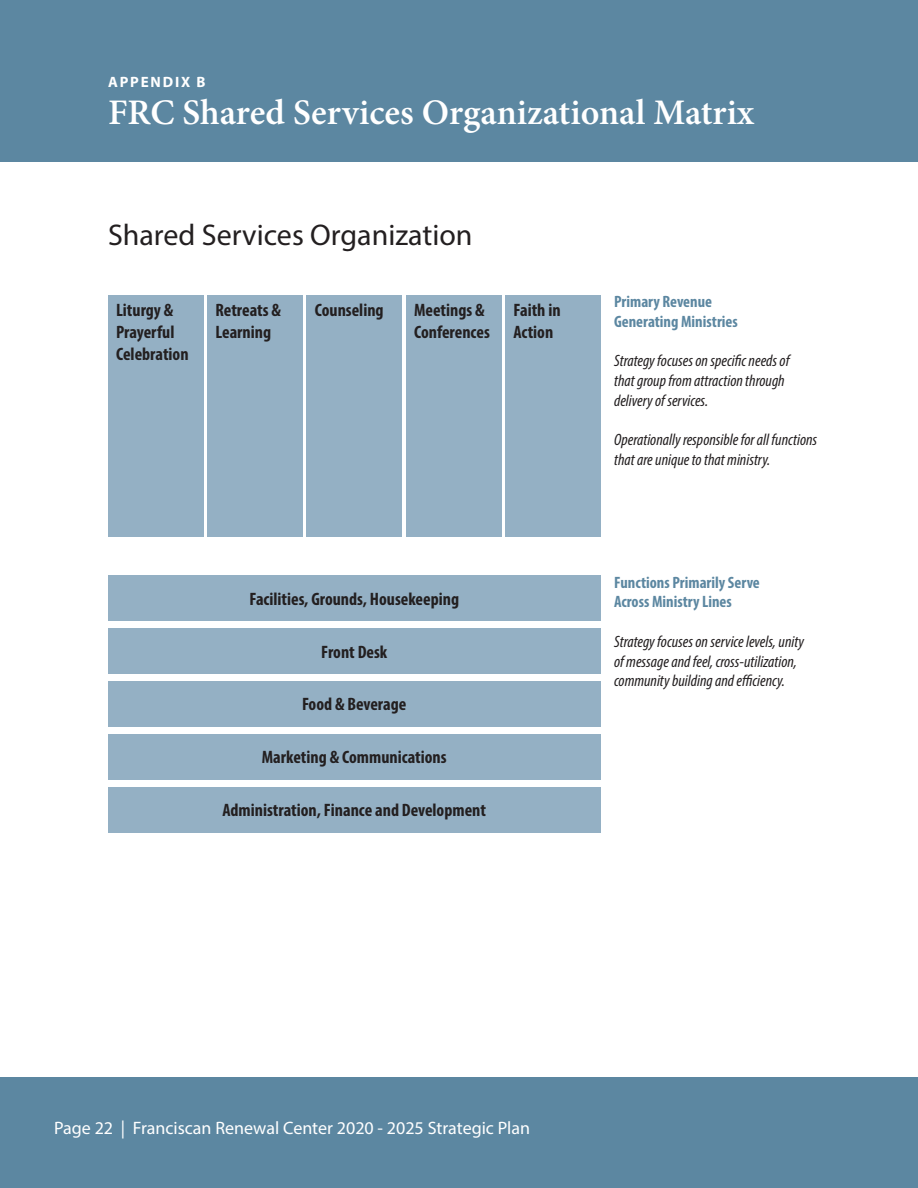
<style>
.page{position:relative;width:918px;height:1188px;background:#fff}
.page>*{position:absolute;margin:0;border:0;box-sizing:border-box;transform-origin:0 0}
.t1{font:600 36px "Minion Pro";color:#fff}
.t2{font:30px "Myriad Pro";color:#231f20}
.t3{font:700 condensed 18px/21.6px "Myriad Pro";color:#231f20}
.t4{font:18px "Myriad Pro";color:#fff}
.t5{font:italic condensed 16.5px/19.8px "Myriad Pro";color:#231f20}
.t6{font:700 condensed 16.5px/19.8px "Myriad Pro";color:#5c87a1}
.t7{font:700 15px "Myriad Pro";letter-spacing:.12em;color:#fff}
</style>
<div class="page">
<div style="left:0;top:1078px;width:918px;height:110px;background:#5c87a1"></div>
<div style="left:0;top:0;width:918px;height:162px;background:#5c87a1"></div>
<div style="left:108px;top:295px;width:95px;height:242px;background:#94b0c4"></div>
<div style="left:207px;top:295px;width:95px;height:242px;background:#94b0c4"></div>
<div style="left:307px;top:295px;width:95px;height:242px;background:#94b0c4"></div>
<div style="left:406px;top:295px;width:95px;height:242px;background:#94b0c4"></div>
<div style="left:505px;top:295px;width:95px;height:242px;background:#94b0c4"></div>
<div style="left:108px;top:575px;width:492px;height:46px;background:#94b0c4"></div>
<div style="left:108px;top:628px;width:492px;height:45px;background:#94b0c4"></div>
<div style="left:108px;top:681px;width:492px;height:45px;background:#94b0c4"></div>
<div style="left:108px;top:734px;width:492px;height:45px;background:#94b0c4"></div>
<div style="left:108px;top:787px;width:492px;height:45px;background:#94b0c4"></div>
<p class="t7" style="left:108px;top:72px;width:99px">APPENDIX B</p>
<h1 class="t1" style="left:108px;top:88px;width:648px">FRC Shared Services Organizational Matrix</h1>
<h2 class="t2" style="left:108px;top:216px;width:366px">Shared Services Organization</h2>
<p class="t3" style="left:116px;top:299px;width:74px">Liturgy &amp;<br>Prayerful<br>Celebration</p>
<p class="t3" style="left:215px;top:299px;width:67px">Retreats &amp;<br>Learning</p>
<p class="t3" style="left:315px;top:299px;width:70px">Counseling</p>
<p class="t3" style="left:414px;top:299px;width:77px">Meetings &amp;<br>Conferences</p>
<p class="t3" style="left:513px;top:299px;width:49px">Faith in<br>Action</p>
<p class="t3" style="left:249px;top:587px;width:211px">Facilities, Grounds, Housekeeping</p>
<p class="t3" style="left:321px;top:640px;width:68px">Front Desk</p>
<p class="t3" style="left:302px;top:693px;width:106px">Food &amp; Beverage</p>
<p class="t3" style="left:262px;top:746px;width:186px">Marketing &amp; Communications</p>
<p class="t3" style="left:222px;top:799px;width:265px">Administration, Finance and Development</p>
<p class="t6" style="left:614px;top:291px;width:125px">Primary Revenue<br>Generating Ministries</p>
<p class="t5" style="left:614px;top:351px;width:177px">Strategy focuses on specific needs of that group from attraction through delivery of services.</p>
<p class="t5" style="left:614px;top:430px;width:205px">Operationally responsible for all functions that are unique to that ministry.</p>
<p class="t6" style="left:614px;top:572px;width:147px">Functions Primarily Serve<br>Across Ministry Lines</p>
<p class="t5" style="left:614px;top:631px;width:192px">Strategy focuses on service levels, unity of message and feel, cross-utilization, community building and efficiency.</p>
<p class="t4" style="left:54px;top:1117px;width:478px">Page 22 | Franciscan Renewal Center 2020 - 2025 Strategic Plan</p>
</div>
